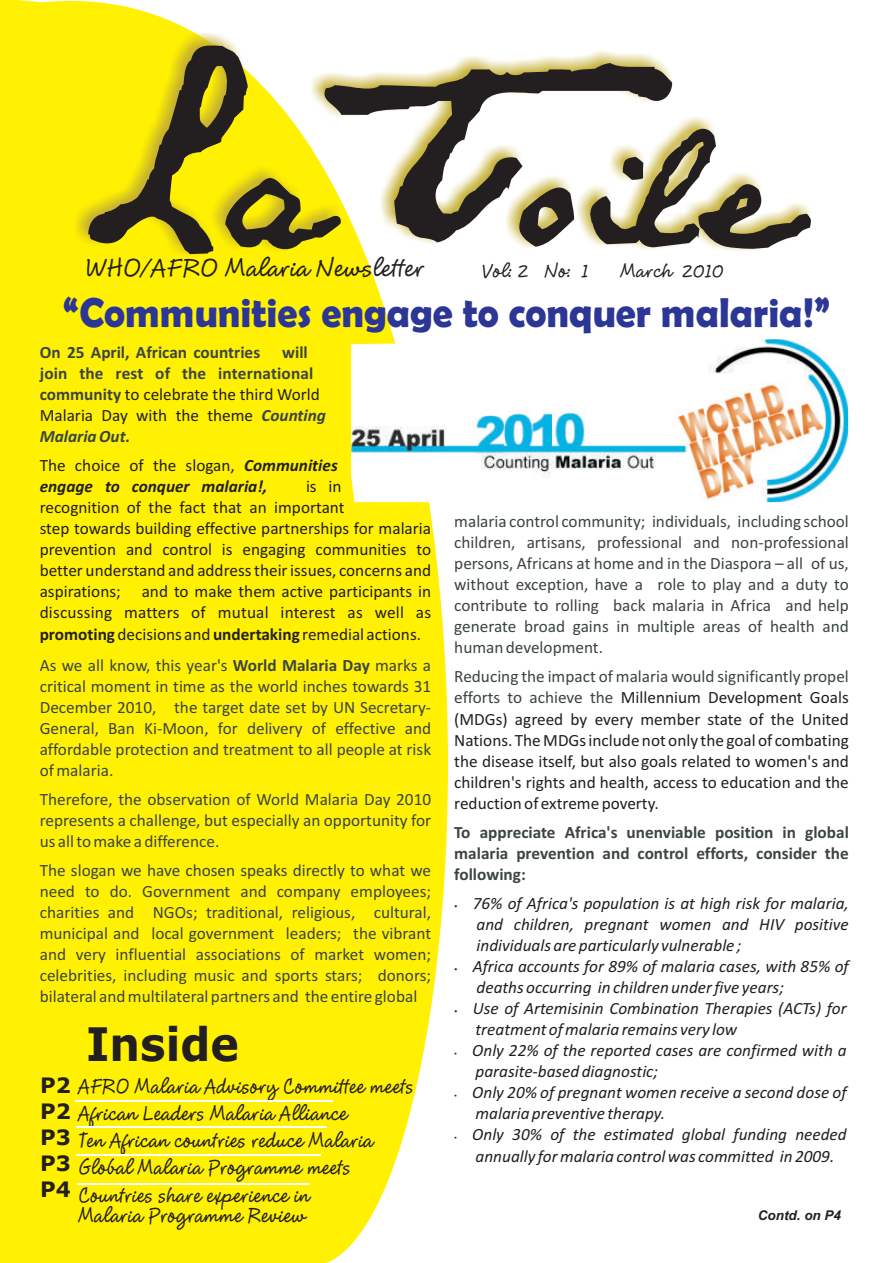
<style>
.page{position:relative;width:893px;height:1263px;background:#fff}
.page>*{position:absolute;margin:0;border:0;box-sizing:border-box;transform-origin:0 0}
.t1{font:307.8px "SANTOSDUMONT";color:#231f20}
.t2{font:700 46.35px "Verdana";color:#231f20;scale:.93 1}
.t3{font:700 42px "Berlin Sans FB Demi";color:#2c3695;scale:.95 1}
.t4{font:700 23.7px "Cluff Hmk";color:#231f20}
.t5{font:700 21.3px/26px "Verdana";color:#231f20;text-align:justify}
.t6{font:700 19.65px "Cluff Hmk";color:#231f20;scale:.93 1}
.t7{font:700 18px "Cluff Hmk";color:#231f20}
.t8{font:17.25px/21px "Calibri";color:#3c4444;text-align:justify}
.t9{font:17.25px/21px "Calibri";color:#231f20}
.t10{font:italic 17.25px/21px "Calibri";color:#231f20}
.t11{font:700 17.25px/21px "Calibri";color:#3c4444;text-align:justify}
.t12{font:italic 700 17.25px/21px "Calibri";color:#231f20}
.t13{font:italic 700 17.25px "Calibri";color:#3c4444}
.t14{font:italic 700 13.5px "Arial";color:#231f20}
.s1{font-size:300px}
.s2{font-size:375px}
.s3{font-weight:700;color:#3c4444}
.s4{font-weight:400;font-style:normal}
.s5{font-weight:700}
.s6{font-family:"Verdana";font-size:21.3px}
.s7{color:#231f20}
</style>
<div class="page">
<div style="left:0;top:0;width:448px;height:1263px;background:#fff101"></div>
<div style="left:73px;top:34px;width:738px;height:223px;background:#c5af32;opacity:.98"></div>
<svg style="left:165px;top:0;width:1px;height:1263px"></svg>
<hr style="left:76px;top:1100px;width:257px;height:1px;background:#fff">
<hr style="left:76px;top:1126px;width:251px;height:1px;background:#fff">
<hr style="left:76px;top:1155px;width:244px;height:1px;background:#fff">
<hr style="left:77px;top:1183px;width:233px;height:1px;background:#fff">
<img style="left:350px;top:338px;width:498px;height:164px">
<h1 class="t1" style="left:88px;top:-2px;width:717px"><span class="s1">L</span>a<span class="s2">T</span>oile</h1>
<p class="t7" style="left:481px;top:260px;width:109px">Vol: 2 No: 1</p>
<p class="t7" style="left:619px;top:260px;width:106px">March 2010</p>
<h3 class="t4" style="left:84px;top:253px;width:341px">WHO/AFRO Malaria Newsletter</h3>
<h3 class="t3" style="left:63px;top:288px;width:809px">“Communities engage to conquer malaria!”</h3>
<p class="t11" style="left:40px;top:343px;width:222px">On 25 April, African countries</p>
<p class="t11" style="left:282px;top:343px;width:27px">will</p>
<p class="t11" style="left:40px;top:364px;width:275px">join the rest of the international</p>
<p class="t9" style="left:40px;top:385px;width:282px"><span class="s3">community</span> to celebrate the third World</p>
<p class="t13" style="left:262px;top:408px;width:66px">Counting</p>
<p class="t13" style="left:40px;top:429px;width:92px">Malaria Out.</p>
<p class="t9" style="left:40px;top:406px;width:215px">Malaria Day with the theme</p>
<p class="t12" style="left:40px;top:456px;width:300px"><span class="s4">The choice of the slogan,</span> Communities engage to conquer malaria!,</p>
<p class="t9" style="left:40px;top:477px;width:393px;text-indent:266px">is in<br>recognition of the fact that an important<br>step towards building effective partnerships for malaria prevention and control is engaging communities to better understand and address their issues, concerns and aspirations; and to make them active participants in discussing matters of mutual interest as well as <span class="s5">promoting</span> decisions and <span class="s5">undertaking</span> remedial actions.</p>
<p class="t8" style="left:40px;top:656px;width:393px">As we all know, this year's <span class="s5">World Malaria Day</span> marks a critical moment in time as the world inches towards 31<br>December 2010, the target date set by UN Secretary-General, Ban Ki-Moon, for delivery of effective and affordable protection and treatment to all people at risk of malaria.</p>
<p class="t8" style="left:40px;top:790px;width:393px">Therefore, the observation of World Malaria Day 2010 represents a challenge, but especially an opportunity for us all to make a difference.</p>
<p class="t8" style="left:40px;top:861px;width:393px">The slogan we have chosen speaks directly to what we need to do. Government and company employees; charities and NGOs; traditional, religious, cultural, municipal and local government leaders; the vibrant and very influential associations of market women; celebrities, including music and sports stars; donors; bilateral and multilateral partners and the entire global</p>
<h2 class="t2" style="left:86px;top:1025px;width:166px">Inside</h2>
<p class="t6" style="left:40px;top:1074px;width:402px"><span class="s6">P2</span> AFRO Malaria Advisory Committee meets</p>
<p class="t6" style="left:40px;top:1101px;width:331px"><span class="s6">P2</span> African Leaders Malaria Alliance</p>
<p class="t6" style="left:77px;top:1128px;width:319px">Ten African countries reduce Malaria</p>
<p class="t6" style="left:77px;top:1155px;width:294px">Global Malaria Programme meets</p>
<p class="t6" style="left:77px;top:1182px;width:251px">Countries share experience in</p>
<p class="t6" style="left:77px;top:1202px;width:246px">Malaria Programme Review</p>
<p class="t5" style="left:40px;top:1126px;width:32px">P3<br>P3<br>P4</p>
<p class="t8" style="left:454px;top:512px;width:396px">malaria control community; individuals, including school children, artisans, professional and non-professional persons, Africans at home and in the Diaspora – all of us, without exception, have a role to play and a duty to contribute to rolling back malaria in Africa and help generate broad gains in multiple areas of health and human development.</p>
<p class="t8" style="left:454px;top:668px;width:396px">Reducing the impact of malaria would significantly propel efforts to achieve the <span class="s7">Millennium Development Goals</span></p>
<p class="t9" style="left:454px;top:710px;width:396px;text-align:justify">(MDGs) agreed by every member state of the United Nations. The MDGs include not only the goal of combating the disease itself, but also goals related to women's and children's rights and health, access to education and the reduction of extreme poverty.</p>
<p class="t11" style="left:454px;top:823px;width:396px">To appreciate Africa's unenviable position in global malaria prevention and control efforts, consider the following:</p>
<p class="t10" style="left:473px;top:894px;width:378px">76% of Africa's population is at high risk for malaria,</p>
<p class="t10" style="left:472px;top:915px;width:378px">and children, pregnant women and HIV positive individuals are particularly vulnerable ;<br>Africa accounts for 89% of malaria cases, with 85% of deaths occurring in children under five years;<br>Use of Artemisinin Combination Therapies (ACTs) for treatment of malaria remains very low<br>Only 22% of the reported cases are confirmed with a parasite-based diagnostic;<br>Only 20% of pregnant women receive a second dose of malaria preventive therapy.<br>Only 30% of the estimated global funding needed annually for malaria control was committed in 2009.</p>
<p class="t14" style="left:758px;top:1210px;width:85px">Contd. on P4</p>
</div>
